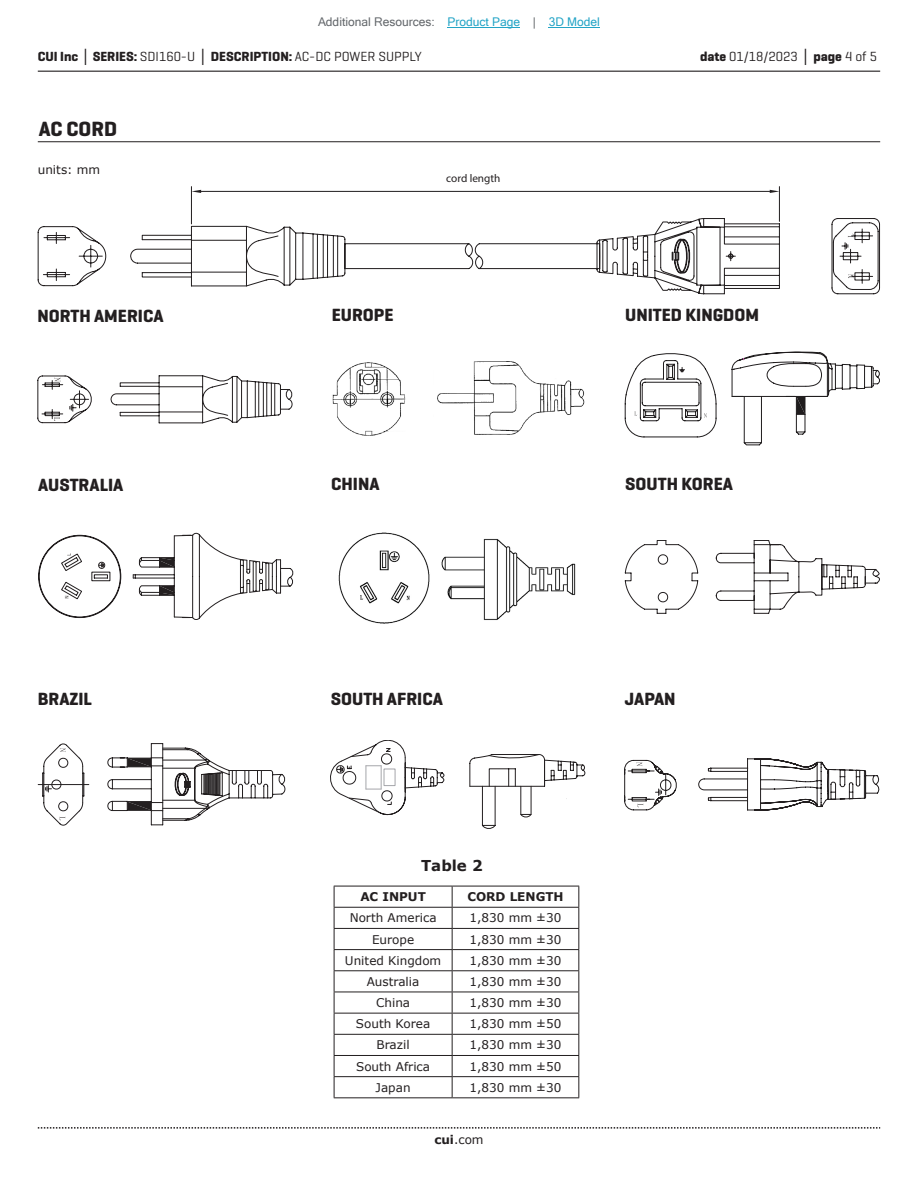
<style>
.page{position:relative;width:918px;height:1188px;background:#fff}
.page>*{position:absolute;margin:0;border:0;box-sizing:border-box;transform-origin:0 0}
.t1{font:700 21px "Geogrotesque";color:#231f20}
.t2{font:700 18px "Geogrotesque";color:#231f20}
.t3{font:700 15px "Verdana";color:#231f20}
.t4{font:700 13.5px "Geogrotesque";color:#231f20}
.t5{font:13.5px "Geogrotesque";color:#231f20}
.t6{font:12px "Verdana";color:#231f20}
.t7{font:12px "Microsoft Sans Serif";color:#63676b}
.t8{font:700 12px "Verdana";color:#231f20}
.t9{font:11.25px "Myriad Pro";letter-spacing:-.005em;color:#231f20}
.s1{color:#23a4c6}
.s2{font-family:"Verdana"}
.s3{font-weight:400}
.s4{font-weight:700}
.s5{font-family:"Verdana";font-weight:700}
</style>
<div class="page">
<hr style="left:38px;top:71px;width:842px;height:1px;background:#231f20">
<svg style="left:38px;top:1127px;width:842px;height:2px"></svg>
<hr style="left:38px;top:141px;width:842px;height:1px;background:#231f20">
<svg style="left:38px;top:217px;width:842px;height:77px"></svg>
<svg style="left:848px;top:234px;width:5px;height:3px"></svg>
<svg style="left:848px;top:274px;width:6px;height:4px"></svg>
<svg style="left:842px;top:243px;width:6px;height:6px"></svg>
<hr style="left:191px;top:187px;width:1px;height:37px;background:#231f20">
<hr style="left:779px;top:187px;width:1px;height:34px;background:#231f20">
<hr style="left:201px;top:191px;width:569px;height:1px;background:#231f20">
<svg style="left:192px;top:190px;width:9px;height:3px"></svg>
<svg style="left:770px;top:190px;width:9px;height:3px"></svg>
<svg style="left:37px;top:375px;width:255px;height:48px"></svg>
<img style="left:332px;top:361px;width:253px;height:75px">
<svg style="left:625px;top:352px;width:255px;height:93px"></svg>
<svg style="left:38px;top:533px;width:255px;height:87px"></svg>
<img style="left:338px;top:532px;width:238px;height:92px">
<svg style="left:625px;top:540px;width:255px;height:74px"></svg>
<svg style="left:330px;top:740px;width:255px;height:89px"></svg>
<svg style="left:38px;top:743px;width:248px;height:83px"></svg>
<svg style="left:624px;top:758px;width:255px;height:52px"></svg>
<hr style="left:334px;top:886px;width:118px;height:1px;background:#231f20">
<hr style="left:452px;top:886px;width:127px;height:1px;background:#231f20">
<hr style="left:334px;top:907px;width:118px;height:1px;background:#231f20">
<hr style="left:452px;top:907px;width:127px;height:1px;background:#231f20">
<hr style="left:334px;top:928px;width:118px;height:1px;background:#231f20">
<hr style="left:452px;top:928px;width:127px;height:1px;background:#231f20">
<hr style="left:334px;top:949px;width:118px;height:1px;background:#231f20">
<hr style="left:452px;top:949px;width:127px;height:1px;background:#231f20">
<hr style="left:334px;top:970px;width:118px;height:1px;background:#231f20">
<hr style="left:452px;top:970px;width:127px;height:1px;background:#231f20">
<hr style="left:334px;top:992px;width:118px;height:1px;background:#231f20">
<hr style="left:452px;top:992px;width:127px;height:1px;background:#231f20">
<hr style="left:334px;top:1013px;width:118px;height:1px;background:#231f20">
<hr style="left:452px;top:1013px;width:127px;height:1px;background:#231f20">
<hr style="left:334px;top:1034px;width:118px;height:1px;background:#231f20">
<hr style="left:452px;top:1034px;width:127px;height:1px;background:#231f20">
<hr style="left:334px;top:1055px;width:118px;height:1px;background:#231f20">
<hr style="left:452px;top:1055px;width:127px;height:1px;background:#231f20">
<hr style="left:334px;top:1076px;width:118px;height:1px;background:#231f20">
<svg style="left:334px;top:886px;width:1px;height:211px"></svg>
<hr style="left:452px;top:1076px;width:127px;height:1px;background:#231f20">
<svg style="left:452px;top:886px;width:1px;height:211px"></svg>
<svg style="left:578px;top:886px;width:1px;height:211px"></svg>
<hr style="left:334px;top:1097px;width:118px;height:1px;background:#231f20">
<hr style="left:452px;top:1097px;width:127px;height:1px;background:#231f20">
<hr style="left:448px;top:27px;width:72px;height:1px;background:#23a4c6">
<hr style="left:549px;top:27px;width:51px;height:1px;background:#23a4c6">
<p class="t7" style="left:318px;top:15px;width:283px">Additional Resources: <span class="s1">Product Page</span> | <span class="s1">3D Model</span></p>
<p class="t4" style="left:38px;top:48px;width:386px">CUI Inc <span class="s2">│</span> SERIES: <span class="s3">SDI160-U</span> <span class="s2">│</span> DESCRIPTION: <span class="s3">AC-DC POWER SUPPLY</span></p>
<p class="t5" style="left:700px;top:48px;width:179px"><span class="s4">date</span> 01/18/2023 <span class="s5">│</span> <span class="s4">page</span> 4 of 5</p>
<h1 class="t1" style="left:39px;top:116px;width:80px">AC CORD</h1>
<p class="t6" style="left:38px;top:162px;width:64px">units: mm</p>
<p class="t9" style="left:446px;top:171px;width:56px">cord length</p>
<h2 class="t2" style="left:37px;top:304px;width:128px">NORTH AMERICA</h2>
<h2 class="t2" style="left:332px;top:303px;width:63px">EUROPE</h2>
<h2 class="t2" style="left:625px;top:303px;width:135px">UNITED KINGDOM</h2>
<h2 class="t2" style="left:38px;top:473px;width:87px">AUSTRALIA</h2>
<h2 class="t2" style="left:331px;top:472px;width:50px">CHINA</h2>
<h2 class="t2" style="left:625px;top:472px;width:109px">SOUTH KOREA</h2>
<h2 class="t2" style="left:38px;top:687px;width:56px">BRAZIL</h2>
<h2 class="t2" style="left:331px;top:687px;width:114px">SOUTH AFRICA</h2>
<h2 class="t2" style="left:625px;top:687px;width:52px">JAPAN</h2>
<p class="t3" style="left:421px;top:855px;width:63px">Table 2</p>
<p class="t8" style="left:360px;top:888px;width:67px">AC INPUT</p>
<p class="t8" style="left:467px;top:888px;width:98px">CORD LENGTH</p>
<p class="t6" style="left:350px;top:910px;width:88px">North America</p>
<p class="t6" style="left:470px;top:910px;width:93px">1,830 mm ±30</p>
<p class="t6" style="left:372px;top:931px;width:44px">Europe</p>
<p class="t6" style="left:470px;top:931px;width:93px">1,830 mm ±30</p>
<p class="t6" style="left:345px;top:952px;width:98px">United Kingdom</p>
<p class="t6" style="left:470px;top:952px;width:93px">1,830 mm ±30</p>
<p class="t6" style="left:367px;top:973px;width:54px">Australia</p>
<p class="t6" style="left:470px;top:973px;width:93px">1,830 mm ±30</p>
<p class="t6" style="left:376px;top:995px;width:36px">China</p>
<p class="t6" style="left:470px;top:995px;width:93px">1,830 mm ±30</p>
<p class="t6" style="left:356px;top:1016px;width:76px">South Korea</p>
<p class="t6" style="left:470px;top:1016px;width:93px">1,830 mm ±50</p>
<p class="t6" style="left:377px;top:1037px;width:35px">Brazil</p>
<p class="t6" style="left:470px;top:1037px;width:93px">1,830 mm ±30</p>
<p class="t6" style="left:356px;top:1058px;width:75px">South Africa</p>
<p class="t6" style="left:470px;top:1058px;width:93px">1,830 mm ±50</p>
<p class="t6" style="left:376px;top:1079px;width:36px">Japan</p>
<p class="t6" style="left:470px;top:1079px;width:93px">1,830 mm ±30</p>
<p class="t6" style="left:434px;top:1131px;width:51px"><span class="s4">cui</span>.com</p>
</div>
